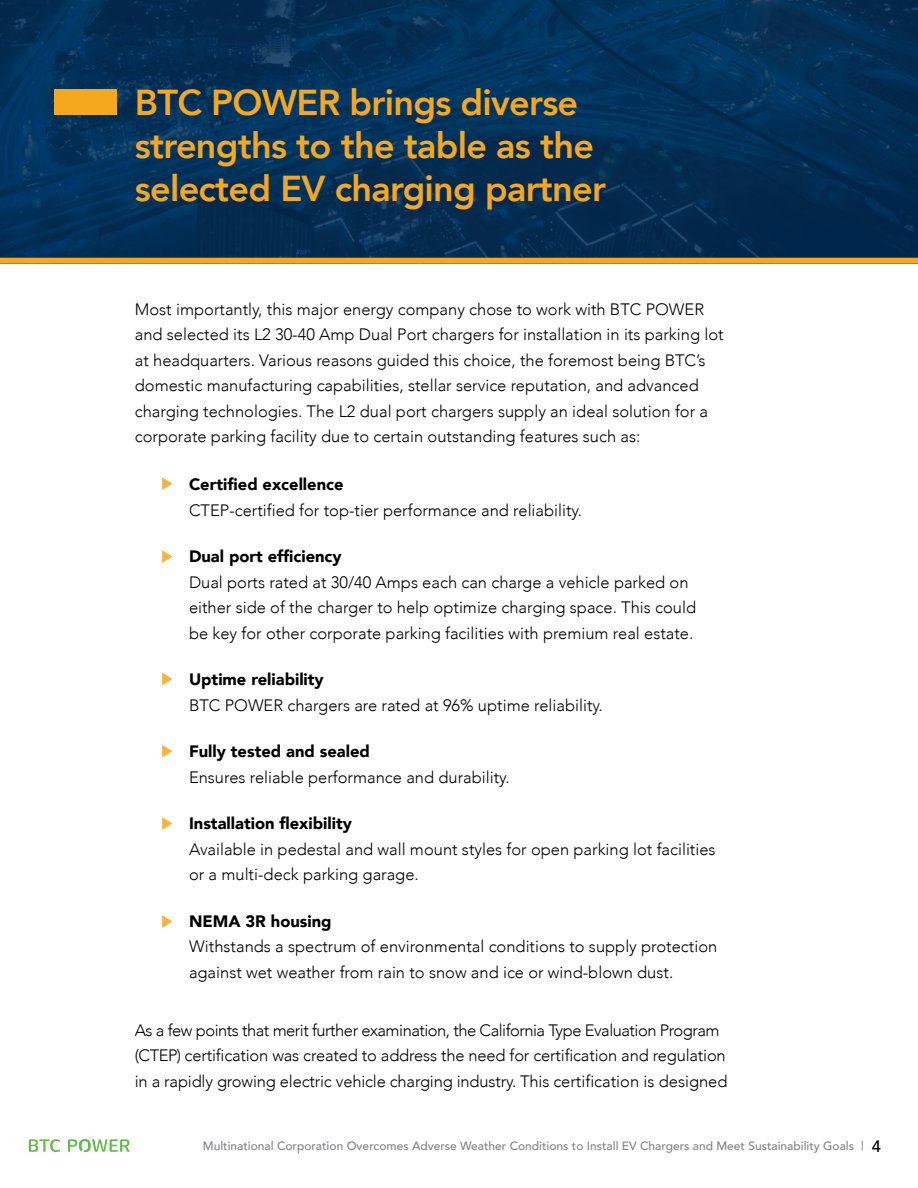
<style>
.page{position:relative;width:918px;height:1188px;background:#fff}
.page>*{position:absolute;margin:0;border:0;box-sizing:border-box;transform-origin:0 0}
.t1{font:800 36px/43.2px "Avenir";letter-spacing:-.02em;color:#f5a81d}
.t2{font:300 16.5px/25.5px "Avenir";color:#000}
.t3{font:900 16.5px "Avenir";color:#000}
.t4{font:500 12px "Avenir";color:#808285}
.s1{font-weight:400;font-size:12.6px}
.s2{font-size:16.5px;color:#000}
</style>
<div class="page">
<svg style="left:29px;top:1139px;width:31px;height:13px"></svg>
<svg style="left:68px;top:1139px;width:62px;height:13px"></svg>
<img style="left:0;top:0;width:918px;height:258px">
<div style="left:54px;top:89px;width:63px;height:25px;background:#f5a81d"></div>
<svg style="left:162px;top:477px;width:10px;height:13px"></svg>
<svg style="left:162px;top:550px;width:10px;height:13px"></svg>
<svg style="left:162px;top:673px;width:10px;height:12px"></svg>
<svg style="left:162px;top:745px;width:10px;height:13px"></svg>
<svg style="left:162px;top:817px;width:10px;height:13px"></svg>
<svg style="left:162px;top:915px;width:10px;height:13px"></svg>
<div style="left:0;top:258px;width:918px;height:6px;background:#f5a81d"></div>
<h1 class="t1" style="left:135px;top:80px;width:473px">BTC POWER brings diverse strengths to the table as the selected EV charging partner</h1>
<p class="t2" style="left:135px;top:297px;width:590px">Most importantly, this major energy company chose to work with BTC POWER and selected its L2 30-40 Amp Dual Port chargers for installation in its parking lot at headquarters. Various reasons guided this choice, the foremost being BTC’s domestic manufacturing capabilities, stellar service reputation, and advanced charging technologies. The L2 dual port chargers supply an ideal solution for a corporate parking facility due to certain outstanding features such as:</p>
<p class="t3" style="left:189px;top:470px;width:156px">Certified excellence</p>
<p class="t2" style="left:189px;top:497px;width:395px">CTEP-certified for top-tier performance and reliability.</p>
<p class="t3" style="left:189px;top:542px;width:154px">Dual port efficiency</p>
<p class="t2" style="left:189px;top:569px;width:509px">Dual ports rated at 30/40 Amps each can charge a vehicle parked on either side of the charger to help optimize charging space. This could be key for other corporate parking facilities with premium real estate.</p>
<p class="t3" style="left:189px;top:665px;width:136px">Uptime reliability</p>
<p class="t2" style="left:189px;top:692px;width:415px">BTC POWER chargers are rated at 96% uptime reliability.</p>
<p class="t3" style="left:189px;top:737px;width:182px">Fully tested and sealed</p>
<p class="t2" style="left:189px;top:764px;width:322px">Ensures reliable performance and durability.</p>
<p class="t3" style="left:189px;top:809px;width:164px">Installation flexibility</p>
<p class="t2" style="left:189px;top:836px;width:528px">Available in pedestal and wall mount styles for open parking lot facilities or a multi-deck parking garage.</p>
<p class="t3" style="left:189px;top:907px;width:144px">NEMA 3R housing</p>
<p class="t2" style="left:189px;top:934px;width:530px">Withstands a spectrum of environmental conditions to supply protection against wet weather from rain to snow and ice or wind-blown dust.</p>
<p class="t2" style="left:135px;top:1017px;width:594px">As a few points that merit further examination, the California Type Evaluation Program (CTEP) certification was created to address the need for certification and regulation in a rapidly growing electric vehicle charging industry. This certification is designed</p>
<p class="t4" style="left:203px;top:1136px;width:680px">Multinational Corporation Overcomes Adverse Weather Conditions to Install EV Chargers and Meet Sustainability Goals <span class="s1">|</span> <span class="s2">4</span></p>
</div>
